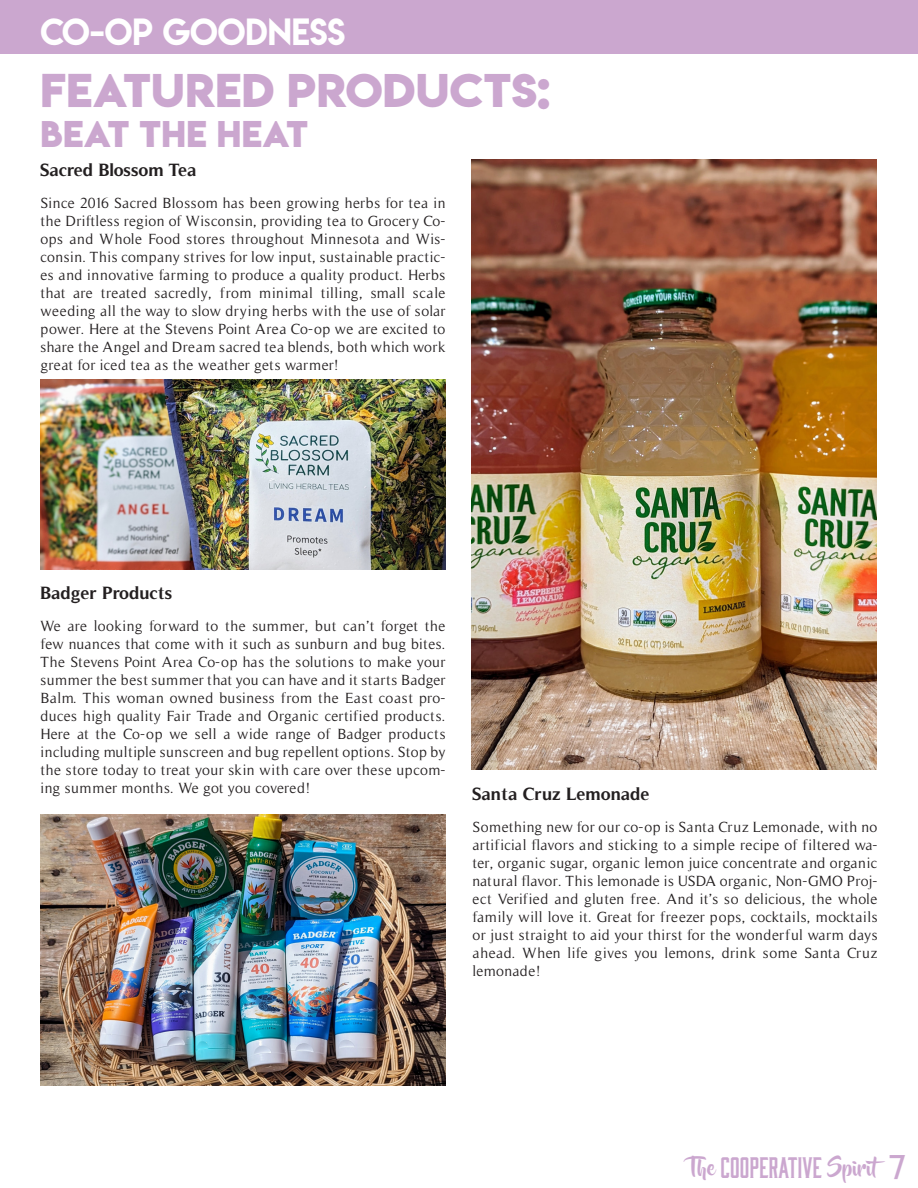
<style>
.page{position:relative;width:918px;height:1188px;background:#fff}
.page>*{position:absolute;margin:0;border:0;box-sizing:border-box;transform-origin:0 0}
.t1{font:42px "Lemon Milkbold";letter-spacing:.01em;color:#cba7cf}
.t2{font:33.6px "Lemon Milk";color:#fff}
.t3{font:33px "Lemon Milkbold";letter-spacing:.01em;color:#cba7cf}
.t4{font:30px "Moonshiner";color:#cba7cf}
.t5{font:700 18px "Timeless";color:#231f20}
.t6{font:15px/18px "Timeless";letter-spacing:.03em;color:#231f20;text-align:justify}
.s1{font-family:"Beyond The Mountains";font-size:21px}
.s2{font-family:"Lemon Milklight";font-size:33px}
</style>
<div class="page">
<div style="left:0;top:0;width:918px;height:54px;background:#cba7cf"></div>
<img style="left:40px;top:379px;width:406px;height:190px">
<img style="left:472px;top:159px;width:405px;height:610px">
<img style="left:40px;top:815px;width:406px;height:271px">
<p class="t2" style="left:40px;top:8px;width:306px">CO-OP GOODNESS</p>
<p class="t1" style="left:40px;top:60px;width:511px">FEATURED PRODUCTS:</p>
<p class="t3" style="left:40px;top:110px;width:269px">BEAT THE HEAT</p>
<p class="t5" style="left:40px;top:160px;width:158px">Sacred Blossom Tea</p>
<p class="t6" style="left:40px;top:194px;width:407px">Since 2016 Sacred Blossom has been growing herbs for tea in the Driftless region of Wisconsin, providing tea to Grocery Co&shy;ops and Whole Food stores throughout Minnesota and Wis&shy;consin. This company strives for low input, sustainable practic&shy;es and innovative farming to produce a quality product. Herbs that are treated sacredly, from minimal tilling, small scale weeding all the way to slow drying herbs with the use of solar power. Here at the Stevens Point Area Co-op we are excited to share the Angel and Dream sacred tea blends, both which work great for iced tea as the weather gets warmer!</p>
<p class="t5" style="left:40px;top:583px;width:134px">Badger Products</p>
<p class="t6" style="left:40px;top:617px;width:407px">We are looking forward to the summer, but can’t forget the few nuances that come with it such as sunburn and bug bites.<br>The Stevens Point Area Co-op has the solutions to make your summer the best summer that you can have and it starts Badger Balm. This woman owned business from the East coast pro&shy;duces high quality Fair Trade and Organic certified products.<br>Here at the Co-op we sell a wide range of Badger products including multiple sunscreen and bug repellent options. Stop by the store today to treat your skin with care over these upcom&shy;ing summer months. We got you covered!</p>
<p class="t5" style="left:472px;top:784px;width:179px">Santa Cruz Lemonade</p>
<p class="t6" style="left:472px;top:818px;width:407px">Something new for our co-op is Santa Cruz Lemonade, with no artificial flavors and sticking to a simple recipe of filtered wa&shy;ter, organic sugar, organic lemon juice concentrate and organic natural flavor. This lemonade is USDA organic, Non-GMO Proj&shy;ect Verified and gluten free. And it’s so delicious, the whole family will love it. Great for freezer pops, cocktails, mocktails or just straight to aid your thirst for the wonderful warm days ahead. When life gives you lemons, drink some Santa Cruz lemonade!</p>
<h3 class="t4" style="left:690px;top:1151px;width:217px"><span class="s1">The</span> COOPERATIVE <span class="s1">Spirit</span><span class="s2">7</span></h3>
</div>
